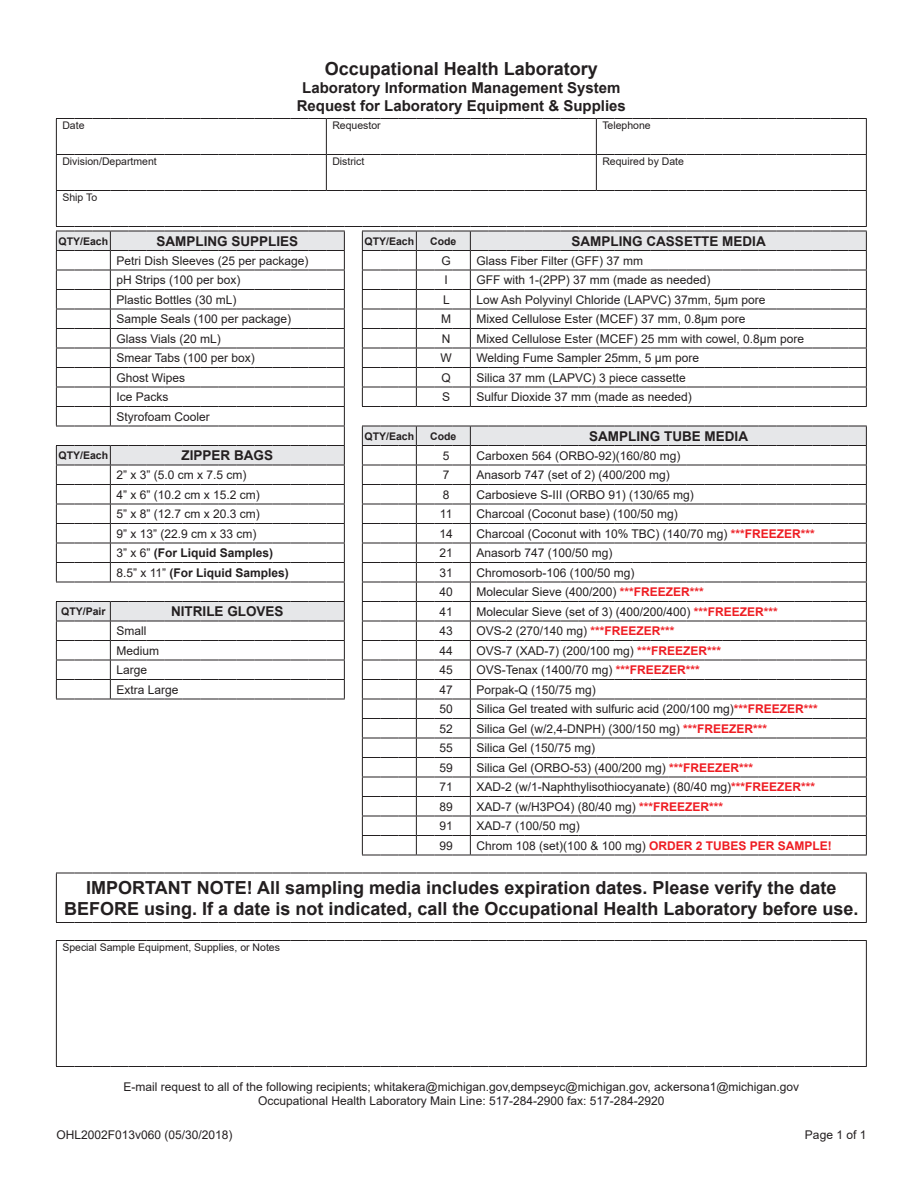
<style>
.page{position:relative;width:918px;height:1188px;background:#fff}
.page>*{position:absolute;margin:0;border:0;box-sizing:border-box;transform-origin:0 0}
.t1{font:700 18px/21.6px "Arial";color:#231f20;text-align:center}
.t2{font:700 15px "Arial";color:#231f20}
.t3{font:700 13.5px "Arial";color:#231f20}
.t4{font:12px "Arial";color:#231f20}
.t5{font:700 12px "Arial";color:#231f20}
.t6{font:10.5px "Arial";color:#231f20}
.t7{font:700 10.5px "Arial";color:#231f20}
.s1{font-weight:700;color:#ee1d23}
.s2{font-weight:400}
</style>
<div class="page">
<hr style="left:56px;top:119px;width:1px;height:35px;background:#231f20">
<hr style="left:326px;top:119px;width:1px;height:35px;background:#231f20">
<hr style="left:596px;top:119px;width:1px;height:35px;background:#231f20">
<svg style="left:56px;top:118px;width:811px;height:1px"></svg>
<hr style="left:866px;top:119px;width:1px;height:35px;background:#231f20">
<hr style="left:56px;top:155px;width:1px;height:35px;background:#231f20">
<hr style="left:326px;top:155px;width:1px;height:35px;background:#231f20">
<hr style="left:596px;top:155px;width:1px;height:35px;background:#231f20">
<svg style="left:56px;top:154px;width:811px;height:1px"></svg>
<hr style="left:866px;top:155px;width:1px;height:35px;background:#231f20">
<hr style="left:56px;top:191px;width:1px;height:35px;background:#231f20">
<svg style="left:56px;top:190px;width:811px;height:1px"></svg>
<hr style="left:866px;top:191px;width:1px;height:35px;background:#231f20">
<svg style="left:56px;top:226px;width:811px;height:630px"></svg>
<hr style="left:56px;top:873px;width:1px;height:49px;background:#231f20">
<svg style="left:56px;top:873px;width:810px;height:1px"></svg>
<hr style="left:866px;top:873px;width:1px;height:49px;background:#231f20">
<svg style="left:56px;top:922px;width:811px;height:1px"></svg>
<hr style="left:56px;top:941px;width:1px;height:125px;background:#231f20">
<svg style="left:56px;top:940px;width:811px;height:1px"></svg>
<hr style="left:866px;top:941px;width:1px;height:125px;background:#231f20">
<svg style="left:56px;top:1066px;width:811px;height:1px"></svg>
<p class="t1" style="left:325px;top:58px;width:275px">Occupational Health Laboratory</p>
<p class="t2" style="left:302px;top:77px;width:320px">Laboratory Information Management System</p>
<p class="t2" style="left:297px;top:95px;width:331px">Request for Laboratory Equipment &amp; Supplies</p>
<p class="t6" style="left:62px;top:118px;width:24px">Date</p>
<p class="t6" style="left:332px;top:118px;width:50px">Requestor</p>
<p class="t6" style="left:602px;top:118px;width:50px">Telephone</p>
<p class="t6" style="left:62px;top:154px;width:96px">Division/Department</p>
<p class="t6" style="left:332px;top:154px;width:34px">District</p>
<p class="t6" style="left:602px;top:154px;width:83px">Required by Date</p>
<p class="t6" style="left:62px;top:190px;width:36px">Ship To</p>
<p class="t7" style="left:59px;top:233px;width:51px">QTY/Each</p>
<p class="t3" style="left:156px;top:231px;width:143px">SAMPLING SUPPLIES</p>
<p class="t7" style="left:365px;top:233px;width:51px">QTY/Each</p>
<p class="t7" style="left:430px;top:233px;width:28px">Code</p>
<p class="t3" style="left:571px;top:231px;width:196px">SAMPLING CASSETTE MEDIA</p>
<p class="t4" style="left:116px;top:252px;width:194px">Petri Dish Sleeves (25 per package)</p>
<p class="t4" style="left:442px;top:252px;width:11px">G</p>
<p class="t4" style="left:476px;top:252px;width:168px">Glass Fiber Filter (GFF) 37 mm</p>
<p class="t4" style="left:116px;top:272px;width:126px">pH Strips (100 per box)</p>
<p class="t4" style="left:445px;top:272px;width:5px">I</p>
<p class="t4" style="left:476px;top:272px;width:236px">GFF with 1-(2PP) 37 mm (made as needed)</p>
<p class="t4" style="left:116px;top:291px;width:122px">Plastic Bottles (30 mL)</p>
<p class="t4" style="left:443px;top:291px;width:8px">L</p>
<p class="t4" style="left:476px;top:291px;width:290px">Low Ash Polyvinyl Chloride (LAPVC) 37mm, 5µm pore</p>
<p class="t4" style="left:116px;top:311px;width:176px">Sample Seals (100 per package)</p>
<p class="t4" style="left:441px;top:311px;width:11px">M</p>
<p class="t4" style="left:476px;top:311px;width:270px">Mixed Cellulose Ester (MCEF) 37 mm, 0.8µm pore</p>
<p class="t4" style="left:116px;top:330px;width:106px">Glass Vials (20 mL)</p>
<p class="t4" style="left:442px;top:330px;width:10px">N</p>
<p class="t4" style="left:476px;top:330px;width:329px">Mixed Cellulose Ester (MCEF) 25 mm with cowel, 0.8µm pore</p>
<p class="t4" style="left:116px;top:350px;width:140px">Smear Tabs (100 per box)</p>
<p class="t4" style="left:441px;top:350px;width:13px">W</p>
<p class="t4" style="left:476px;top:350px;width:224px">Welding Fume Sampler 25mm, 5 µm pore</p>
<p class="t4" style="left:116px;top:369px;width:70px">Ghost Wipes</p>
<p class="t4" style="left:442px;top:369px;width:11px">Q</p>
<p class="t4" style="left:476px;top:369px;width:211px">Silica 37 mm (LAPVC) 3 piece cassette</p>
<p class="t4" style="left:116px;top:389px;width:54px">Ice Packs</p>
<p class="t4" style="left:442px;top:389px;width:10px">S</p>
<p class="t4" style="left:476px;top:389px;width:217px">Sulfur Dioxide 37 mm (made as needed)</p>
<p class="t4" style="left:116px;top:408px;width:95px">Styrofoam Cooler</p>
<p class="t7" style="left:365px;top:428px;width:51px">QTY/Each</p>
<p class="t7" style="left:430px;top:428px;width:28px">Code</p>
<p class="t3" style="left:589px;top:426px;width:161px">SAMPLING TUBE MEDIA</p>
<p class="t7" style="left:59px;top:448px;width:51px">QTY/Each</p>
<p class="t3" style="left:182px;top:446px;width:93px">ZIPPER BAGS</p>
<p class="t4" style="left:443px;top:447px;width:8px">5</p>
<p class="t4" style="left:476px;top:447px;width:206px">Carboxen 564 (ORBO-92)(160/80 mg)</p>
<p class="t4" style="left:116px;top:467px;width:132px">2” x 3” (5.0 cm x 7.5 cm)</p>
<p class="t4" style="left:443px;top:467px;width:8px">7</p>
<p class="t4" style="left:476px;top:467px;width:195px">Anasorb 747 (set of 2) (400/200 mg)</p>
<p class="t4" style="left:116px;top:486px;width:145px">4” x 6” (10.2 cm x 15.2 cm)</p>
<p class="t4" style="left:443px;top:486px;width:8px">8</p>
<p class="t4" style="left:476px;top:486px;width:219px">Carbosieve S-III (ORBO 91) (130/65 mg)</p>
<p class="t4" style="left:116px;top:506px;width:145px">5” x 8” (12.7 cm x 20.3 cm)</p>
<p class="t4" style="left:440px;top:506px;width:14px">11</p>
<p class="t4" style="left:476px;top:506px;width:203px">Charcoal (Coconut base) (100/50 mg)</p>
<p class="t4" style="left:116px;top:525px;width:142px">9” x 13” (22.9 cm x 33 cm)</p>
<p class="t4" style="left:440px;top:525px;width:15px">14</p>
<p class="t4" style="left:476px;top:525px;width:340px">Charcoal (Coconut with 10% TBC) (140/70 mg) <span class="s1">***FREEZER***</span></p>
<p class="t5" style="left:116px;top:544px;width:158px"><span class="s2">3” x 6”</span> (For Liquid Samples)</p>
<p class="t4" style="left:440px;top:545px;width:15px">21</p>
<p class="t4" style="left:476px;top:545px;width:138px">Anasorb 747 (100/50 mg)</p>
<p class="t5" style="left:116px;top:564px;width:174px"><span class="s2">8.5” x 11”</span> (For Liquid Samples)</p>
<p class="t4" style="left:440px;top:564px;width:15px">31</p>
<p class="t4" style="left:476px;top:564px;width:160px">Chromosorb-106 (100/50 mg)</p>
<p class="t4" style="left:440px;top:584px;width:15px">40</p>
<p class="t4" style="left:476px;top:584px;width:229px">Molecular Sieve (400/200) <span class="s1">***FREEZER***</span></p>
<p class="t7" style="left:61px;top:604px;width:46px">QTY/Pair</p>
<p class="t3" style="left:171px;top:602px;width:114px">NITRILE GLOVES</p>
<p class="t4" style="left:440px;top:603px;width:15px">41</p>
<p class="t4" style="left:476px;top:603px;width:303px">Molecular Sieve (set of 3) (400/200/400) <span class="s1">***FREEZER***</span></p>
<p class="t4" style="left:116px;top:623px;width:31px">Small</p>
<p class="t4" style="left:440px;top:623px;width:15px">43</p>
<p class="t4" style="left:476px;top:623px;width:200px">OVS-2 (270/140 mg) <span class="s1">***FREEZER***</span></p>
<p class="t4" style="left:116px;top:642px;width:44px">Medium</p>
<p class="t4" style="left:440px;top:642px;width:15px">44</p>
<p class="t4" style="left:476px;top:642px;width:246px">OVS-7 (XAD-7) (200/100 mg) <span class="s1">***FREEZER***</span></p>
<p class="t4" style="left:116px;top:662px;width:32px">Large</p>
<p class="t4" style="left:440px;top:662px;width:15px">45</p>
<p class="t4" style="left:476px;top:662px;width:225px">OVS-Tenax (1400/70 mg) <span class="s1">***FREEZER***</span></p>
<p class="t4" style="left:116px;top:681px;width:64px">Extra Large</p>
<p class="t4" style="left:440px;top:681px;width:15px">47</p>
<p class="t4" style="left:476px;top:681px;width:121px">Porpak-Q (150/75 mg)</p>
<p class="t4" style="left:440px;top:701px;width:15px">50</p>
<p class="t4" style="left:476px;top:701px;width:343px">Silica Gel treated with sulfuric acid (200/100 mg)<span class="s1">***FREEZER***</span></p>
<p class="t4" style="left:440px;top:720px;width:15px">52</p>
<p class="t4" style="left:476px;top:720px;width:292px">Silica Gel (w/2,4-DNPH) (300/150 mg) <span class="s1">***FREEZER***</span></p>
<p class="t4" style="left:440px;top:740px;width:15px">55</p>
<p class="t4" style="left:476px;top:740px;width:120px">Silica Gel (150/75 mg)</p>
<p class="t4" style="left:440px;top:759px;width:15px">59</p>
<p class="t4" style="left:476px;top:759px;width:278px">Silica Gel (ORBO-53) (400/200 mg) <span class="s1">***FREEZER***</span></p>
<p class="t4" style="left:440px;top:779px;width:15px">71</p>
<p class="t4" style="left:476px;top:779px;width:340px">XAD-2 (w/1-Naphthylisothiocyanate) (80/40 mg)<span class="s1">***FREEZER***</span></p>
<p class="t4" style="left:440px;top:798px;width:15px">89</p>
<p class="t4" style="left:476px;top:798px;width:248px">XAD-7 (w/H3PO4) (80/40 mg) <span class="s1">***FREEZER***</span></p>
<p class="t4" style="left:440px;top:818px;width:15px">91</p>
<p class="t4" style="left:476px;top:818px;width:105px">XAD-7 (100/50 mg)</p>
<p class="t4" style="left:440px;top:837px;width:15px">99</p>
<p class="t4" style="left:476px;top:837px;width:357px">Chrom 108 (set)(100 &amp; 100 mg) <span class="s1">ORDER 2 TUBES PER SAMPLE!</span></p>
<p class="t1" style="left:64px;top:877px;width:796px">IMPORTANT NOTE! All sampling media includes expiration dates. Please verify the date<br>BEFORE using. If a date is not indicated, call the Occupational Health Laboratory before use.</p>
<p class="t6" style="left:62px;top:940px;width:219px">Special Sample Equipment, Supplies, or Notes</p>
<p class="t4" style="left:123px;top:1078px;width:677px">E-mail request to all of the following recipients; whitakera@michigan.gov,dempseyc@michigan.gov, ackersona1@michigan.gov</p>
<p class="t4" style="left:258px;top:1093px;width:408px">Occupational Health Laboratory Main Line: 517-284-2900 fax: 517-284-2920</p>
<p class="t4" style="left:56px;top:1126px;width:178px">OHL2002F013v060 (05/30/2018)</p>
<p class="t4" style="left:805px;top:1126px;width:63px">Page 1 of 1</p>
</div>
